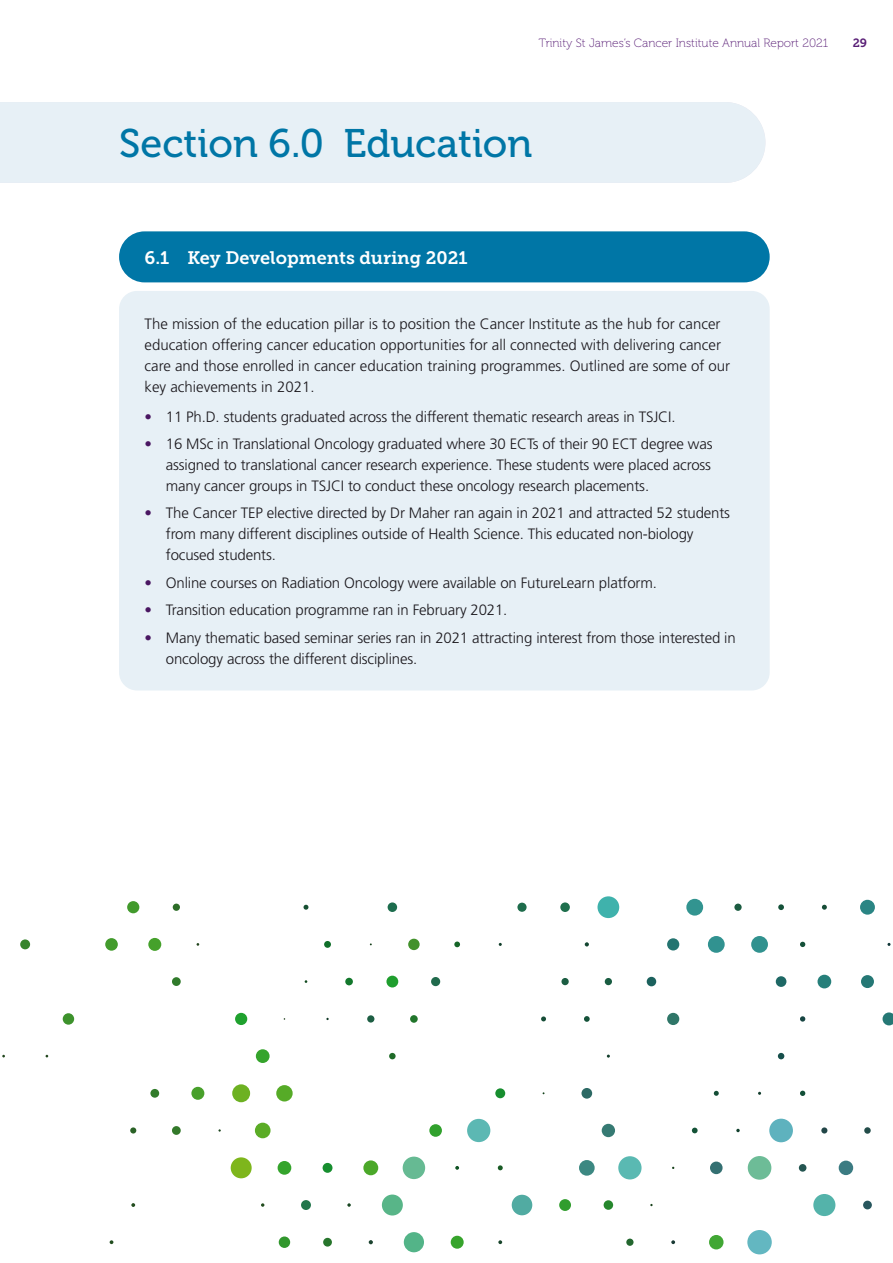
<style>
.page{position:relative;width:893px;height:1263px;background:#fff}
.page>*{position:absolute;margin:0;border:0;box-sizing:border-box;transform-origin:0 0}
.t1{font:39.75px "Museo 500";color:#0076a6}
.Box_Head{font:18px "Museo Slab 700";color:#fff}
.Box_Body{font:300 15px/21px "Frutiger LT Std";letter-spacing:-.01em;color:#1a171c}
.t2{font:12px "Museo 100";color:#591e76}
.t3{font:12px "Museo Slab 700";color:#591e76}
.s1{color:#491661}
</style>
<div class="page">
<div style="left:0;top:102px;width:765px;height:81px;background:#e7f0f6"></div>
<div style="left:119px;top:231px;width:651px;height:51px;background:#0076a6;border-radius:26px"></div>
<div style="left:119px;top:291px;width:651px;height:399px;background:#e7f0f6;border-radius:18px"></div>
<svg style="left:110px;top:1240px;width:3px;height:4px"></svg>
<div style="left:279px;top:1236px;width:11px;height:12px;background:#31972d;border-radius:50%"></div>
<div style="left:323px;top:1238px;width:9px;height:8px;background:#27752c;border-radius:50%"></div>
<svg style="left:369px;top:1240px;width:4px;height:4px"></svg>
<div style="left:404px;top:1232px;width:20px;height:20px;background:#53b488;border-radius:50%"></div>
<div style="left:451px;top:1236px;width:13px;height:13px;background:#37a42c;border-radius:50%"></div>
<svg style="left:498px;top:1240px;width:4px;height:4px"></svg>
<div style="left:626px;top:1238px;width:7px;height:8px;background:#23672f;border-radius:50%"></div>
<svg style="left:671px;top:1240px;width:4px;height:4px"></svg>
<div style="left:709px;top:1235px;width:14px;height:14px;background:#41a734;border-radius:50%"></div>
<div style="left:747px;top:1230px;width:25px;height:24px;background:#63b7c1;border-radius:50%"></div>
<svg style="left:131px;top:1203px;width:4px;height:4px"></svg>
<svg style="left:261px;top:1203px;width:3px;height:4px"></svg>
<div style="left:301px;top:1200px;width:10px;height:10px;background:#22764b;border-radius:50%"></div>
<svg style="left:347px;top:1203px;width:4px;height:4px"></svg>
<div style="left:382px;top:1194px;width:21px;height:21px;background:#58b588;border-radius:50%"></div>
<div style="left:512px;top:1195px;width:20px;height:20px;background:#51aba2;border-radius:50%"></div>
<div style="left:559px;top:1199px;width:12px;height:12px;background:#309d2d;border-radius:50%"></div>
<div style="left:604px;top:1200px;width:9px;height:10px;background:#26872d;border-radius:50%"></div>
<div style="left:813px;top:1194px;width:22px;height:22px;background:#54b3aa;border-radius:50%"></div>
<div style="left:863px;top:1201px;width:9px;height:8px;background:#27565d;border-radius:50%"></div>
<div style="left:231px;top:1157px;width:21px;height:21px;background:#7eb61c;border-radius:50%"></div>
<div style="left:278px;top:1161px;width:13px;height:14px;background:#35a42c;border-radius:50%"></div>
<div style="left:323px;top:1163px;width:9px;height:10px;background:#178e2f;border-radius:50%"></div>
<div style="left:363px;top:1160px;width:15px;height:15px;background:#4ba829;border-radius:50%"></div>
<div style="left:403px;top:1156px;width:22px;height:23px;background:#66ba93;border-radius:50%"></div>
<svg style="left:455px;top:1166px;width:4px;height:4px"></svg>
<svg style="left:498px;top:1165px;width:5px;height:5px"></svg>
<div style="left:579px;top:1160px;width:16px;height:16px;background:#3c8882;border-radius:50%"></div>
<div style="left:618px;top:1156px;width:24px;height:23px;background:#5ab9b2;border-radius:50%"></div>
<div style="left:710px;top:1161px;width:13px;height:13px;background:#347072;border-radius:50%"></div>
<div style="left:748px;top:1156px;width:23px;height:24px;background:#6dbc97;border-radius:50%"></div>
<div style="left:799px;top:1164px;width:7px;height:8px;background:#245551;border-radius:50%"></div>
<div style="left:839px;top:1160px;width:14px;height:15px;background:#3b7b82;border-radius:50%"></div>
<svg style="left:130px;top:1127px;width:6px;height:6px"></svg>
<div style="left:172px;top:1126px;width:9px;height:9px;background:#33792a;border-radius:50%"></div>
<div style="left:255px;top:1123px;width:16px;height:15px;background:#5bac26;border-radius:50%"></div>
<div style="left:429px;top:1124px;width:13px;height:13px;background:#31a12d;border-radius:50%"></div>
<div style="left:467px;top:1119px;width:23px;height:23px;background:#5cb8b3;border-radius:50%"></div>
<div style="left:602px;top:1124px;width:13px;height:13px;background:#367a73;border-radius:50%"></div>
<svg style="left:692px;top:1127px;width:6px;height:6px"></svg>
<svg style="left:736px;top:1129px;width:4px;height:3px"></svg>
<div style="left:769px;top:1119px;width:24px;height:23px;background:#5eb2be;border-radius:50%"></div>
<svg style="left:821px;top:1127px;width:6px;height:6px"></svg>
<svg style="left:864px;top:1127px;width:7px;height:7px"></svg>
<div style="left:150px;top:1089px;width:9px;height:9px;background:#327c2b;border-radius:50%"></div>
<div style="left:191px;top:1087px;width:13px;height:13px;background:#48a02b;border-radius:50%"></div>
<div style="left:232px;top:1084px;width:18px;height:18px;background:#6db122;border-radius:50%"></div>
<div style="left:276px;top:1085px;width:17px;height:16px;background:#56ab27;border-radius:50%"></div>
<div style="left:495px;top:1088px;width:10px;height:10px;background:#178e2f;border-radius:50%"></div>
<div style="left:581px;top:1088px;width:11px;height:11px;background:#2c6964;border-radius:50%"></div>
<svg style="left:714px;top:1091px;width:5px;height:5px"></svg>
<svg style="left:800px;top:1091px;width:5px;height:5px"></svg>
<div style="left:256px;top:1049px;width:14px;height:14px;background:#35a42c;border-radius:50%"></div>
<div style="left:389px;top:1053px;width:7px;height:6px;background:#1f6b29;border-radius:50%"></div>
<svg style="left:607px;top:1054px;width:3px;height:4px"></svg>
<svg style="left:778px;top:1053px;width:6px;height:6px"></svg>
<div style="left:63px;top:1013px;width:11px;height:12px;background:#3d922c;border-radius:50%"></div>
<div style="left:235px;top:1013px;width:12px;height:12px;background:#1fa12e;border-radius:50%"></div>
<div style="left:367px;top:1015px;width:7px;height:7px;background:#1d5e43;border-radius:50%"></div>
<div style="left:410px;top:1015px;width:8px;height:8px;background:#21752b;border-radius:50%"></div>
<svg style="left:541px;top:1016px;width:5px;height:5px"></svg>
<svg style="left:584px;top:1016px;width:6px;height:6px"></svg>
<div style="left:667px;top:1013px;width:12px;height:12px;background:#2f7668;border-radius:50%"></div>
<svg style="left:800px;top:1016px;width:5px;height:5px"></svg>
<svg style="left:882px;top:1012px;width:11px;height:13px"></svg>
<div style="left:172px;top:977px;width:9px;height:9px;background:#307a2b;border-radius:50%"></div>
<div style="left:345px;top:978px;width:8px;height:7px;background:#13782c;border-radius:50%"></div>
<div style="left:386px;top:976px;width:12px;height:11px;background:#1f9e2e;border-radius:50%"></div>
<div style="left:431px;top:977px;width:9px;height:9px;background:#206a4c;border-radius:50%"></div>
<div style="left:561px;top:978px;width:8px;height:7px;background:#1b5d42;border-radius:50%"></div>
<div style="left:605px;top:978px;width:7px;height:7px;background:#195c41;border-radius:50%"></div>
<div style="left:647px;top:977px;width:9px;height:9px;background:#1b615d;border-radius:50%"></div>
<div style="left:776px;top:976px;width:10px;height:11px;background:#1e6865;border-radius:50%"></div>
<div style="left:817px;top:975px;width:14px;height:13px;background:#267f7a;border-radius:50%"></div>
<div style="left:861px;top:975px;width:13px;height:13px;background:#257875;border-radius:50%"></div>
<div style="left:20px;top:939px;width:10px;height:10px;background:#37842c;border-radius:50%"></div>
<div style="left:105px;top:938px;width:13px;height:13px;background:#429b2c;border-radius:50%"></div>
<div style="left:148px;top:938px;width:13px;height:13px;background:#45a12b;border-radius:50%"></div>
<div style="left:324px;top:941px;width:7px;height:7px;background:#106f2a;border-radius:50%"></div>
<div style="left:408px;top:939px;width:12px;height:11px;background:#43922c;border-radius:50%"></div>
<svg style="left:454px;top:941px;width:6px;height:6px"></svg>
<svg style="left:585px;top:942px;width:4px;height:4px"></svg>
<div style="left:667px;top:938px;width:12px;height:12px;background:#247470;border-radius:50%"></div>
<div style="left:708px;top:936px;width:17px;height:17px;background:#319290;border-radius:50%"></div>
<div style="left:751px;top:936px;width:17px;height:17px;background:#31928f;border-radius:50%"></div>
<svg style="left:800px;top:942px;width:5px;height:5px"></svg>
<div style="left:127px;top:901px;width:12px;height:12px;background:#429a2c;border-radius:50%"></div>
<div style="left:173px;top:903px;width:7px;height:8px;background:#2d6d28;border-radius:50%"></div>
<svg style="left:303px;top:905px;width:5px;height:5px"></svg>
<div style="left:388px;top:902px;width:9px;height:10px;background:#1d6d4e;border-radius:50%"></div>
<div style="left:517px;top:903px;width:10px;height:9px;background:#1e6c4c;border-radius:50%"></div>
<div style="left:560px;top:902px;width:10px;height:10px;background:#1f6f4d;border-radius:50%"></div>
<div style="left:597px;top:896px;width:22px;height:22px;background:#3fb2ac;border-radius:50%"></div>
<div style="left:686px;top:899px;width:17px;height:16px;background:#329490;border-radius:50%"></div>
<div style="left:734px;top:903px;width:8px;height:8px;background:#1b5c41;border-radius:50%"></div>
<svg style="left:778px;top:904px;width:6px;height:6px"></svg>
<svg style="left:822px;top:905px;width:5px;height:5px"></svg>
<div style="left:860px;top:900px;width:15px;height:15px;background:#2a8584;border-radius:50%"></div>
<p class="t2" style="left:539px;top:37px;width:291px">Trinity St James’s Cancer Institute Annual Report 2021</p>
<p class="t3" style="left:853px;top:36px;width:16px">29</p>
<h1 class="t1" style="left:119px;top:122px;width:415px">Section 6.0 Education</h1>
<p class="Box_Head" style="left:145px;top:247px;width:324px">6.1 Key Developments during 2021</p>
<p class="Box_Body" style="left:145px;top:314px;width:587px">The mission of the education pillar is to position the Cancer Institute as the hub for cancer education offering cancer education opportunities for all connected with delivering cancer care and those enrolled in cancer education training programmes. Outlined are some of our key achievements in 2021.</p>
<p class="Box_Body" style="left:145px;top:406px;width:532px"><span class="s1">•</span> 11 Ph.D. students graduated across the different thematic research areas in TSJCI.</p>
<p class="Box_Body" style="left:166px;top:434px;width:548px;text-align:justify;text-indent:-21px"><span class="s1">•</span> 16 MSc in Translational Oncology graduated where 30 ECTs of their 90 ECT degree was assigned to translational cancer research experience. These students were placed across many cancer groups in TSJCI to conduct these oncology research placements.</p>
<p class="Box_Body" style="left:166px;top:503px;width:566px;text-indent:-21px"><span class="s1">•</span> The Cancer TEP elective directed by Dr Maher ran again in 2021 and attracted 52 students from many different disciplines outside of Health Science. This educated non-biology focused students.</p>
<p class="Box_Body" style="left:145px;top:572px;width:514px"><span class="s1">•</span> Online courses on Radiation Oncology were available on FutureLearn platform.</p>
<p class="Box_Body" style="left:145px;top:600px;width:364px"><span class="s1">•</span> Transition education programme ran in February 2021.</p>
<p class="Box_Body" style="left:166px;top:627px;width:571px;text-indent:-21px"><span class="s1">•</span> Many thematic based seminar series ran in 2021 attracting interest from those interested in oncology across the different disciplines.</p>
</div>
